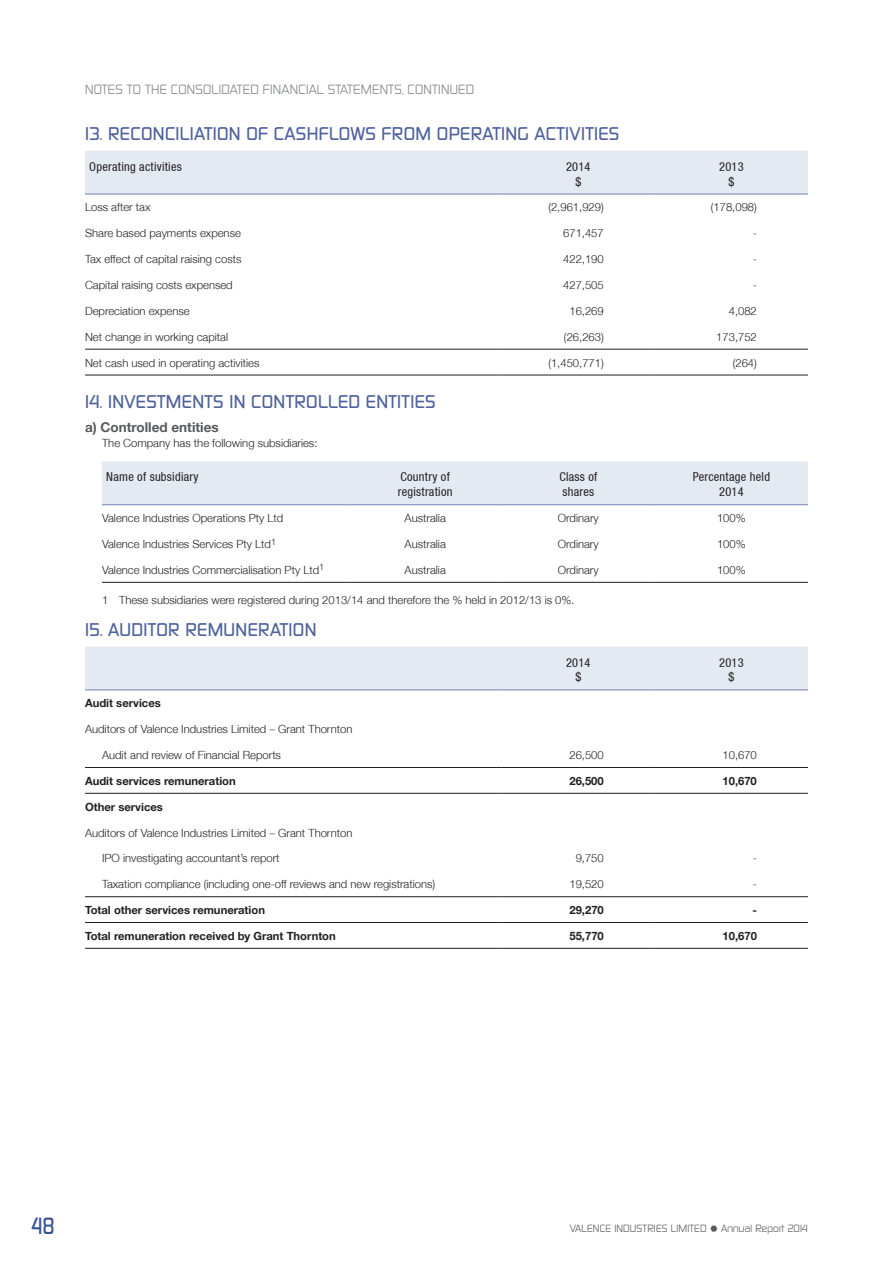
<style>
.page{position:relative;width:893px;height:1263px;background:#fff}
.page>*{position:absolute;margin:0;border:0;box-sizing:border-box;transform-origin:0 0}
.t1{font:500 21px "Sol Pro Cond";color:#385393}
.t2{font:500 16.5px "Sol Pro";letter-spacing:.02em;color:#4e619d}
.t3{font:700 13.5px "Helvetica Neue";color:#57585a}
.t4{font:condensed 12.3px/14.9px "Helvetica Neue";letter-spacing:.02em;color:#231f20;text-align:center}
.t5{font:12px "Sol Pro";letter-spacing:.02em;color:#808285}
.t6{font:300 11.25px "Helvetica Neue";color:#231f20}
.t7{font:700 11.25px "Helvetica Neue";color:#231f20}
.t8{font:9.3px "Sol Pro";letter-spacing:.02em;color:#57585a}
</style>
<div class="page">
<div style="left:85px;top:151px;width:723px;height:43px;background:#e4eaf2"></div>
<hr style="left:85px;top:194px;width:417px;height:1px;background:#7581b2">
<hr style="left:502px;top:194px;width:153px;height:1px;background:#7581b2">
<hr style="left:655px;top:194px;width:153px;height:1px;background:#7581b2">
<hr style="left:85px;top:349px;width:417px;height:1px;background:#231f20">
<hr style="left:502px;top:349px;width:153px;height:1px;background:#231f20">
<hr style="left:655px;top:349px;width:153px;height:1px;background:#231f20">
<hr style="left:85px;top:375px;width:417px;height:1px;background:#231f20">
<hr style="left:502px;top:375px;width:153px;height:1px;background:#231f20">
<hr style="left:655px;top:375px;width:153px;height:1px;background:#231f20">
<div style="left:102px;top:461px;width:706px;height:43px;background:#e4eaf2"></div>
<hr style="left:102px;top:504px;width:247px;height:1px;background:#7581b2">
<hr style="left:349px;top:504px;width:153px;height:1px;background:#7581b2">
<hr style="left:502px;top:504px;width:153px;height:1px;background:#7581b2">
<hr style="left:655px;top:504px;width:153px;height:1px;background:#7581b2">
<hr style="left:102px;top:582px;width:247px;height:1px;background:#231f20">
<hr style="left:349px;top:582px;width:153px;height:1px;background:#231f20">
<hr style="left:502px;top:582px;width:153px;height:1px;background:#231f20">
<hr style="left:655px;top:582px;width:153px;height:1px;background:#231f20">
<div style="left:85px;top:646px;width:723px;height:43px;background:#e4eaf2"></div>
<hr style="left:85px;top:922px;width:417px;height:1px;background:#231f20">
<hr style="left:502px;top:922px;width:153px;height:1px;background:#231f20">
<hr style="left:655px;top:922px;width:153px;height:1px;background:#231f20">
<hr style="left:85px;top:689px;width:417px;height:1px;background:#7581b2">
<hr style="left:502px;top:689px;width:153px;height:1px;background:#7581b2">
<hr style="left:655px;top:689px;width:153px;height:1px;background:#7581b2">
<hr style="left:85px;top:767px;width:417px;height:1px;background:#231f20">
<hr style="left:502px;top:767px;width:153px;height:1px;background:#231f20">
<hr style="left:655px;top:767px;width:153px;height:1px;background:#231f20">
<hr style="left:85px;top:793px;width:417px;height:1px;background:#231f20">
<hr style="left:502px;top:793px;width:153px;height:1px;background:#231f20">
<hr style="left:655px;top:793px;width:153px;height:1px;background:#231f20">
<hr style="left:85px;top:896px;width:417px;height:1px;background:#231f20">
<hr style="left:502px;top:896px;width:153px;height:1px;background:#231f20">
<hr style="left:655px;top:896px;width:153px;height:1px;background:#231f20">
<hr style="left:85px;top:948px;width:417px;height:1px;background:#231f20">
<hr style="left:502px;top:948px;width:153px;height:1px;background:#231f20">
<hr style="left:655px;top:948px;width:153px;height:1px;background:#231f20">
<p class="t5" style="left:85px;top:82px;width:390px">NOTES TO THE CONSOLIDATED FINANCIAL STATEMENTS, CONTINUED</p>
<h2 class="t2" style="left:85px;top:124px;width:536px">13. RECONCILIATION OF CASHFLOWS FROM OPERATING ACTIVITIES</h2>
<p class="t4" style="left:89px;top:159px;width:94px">Operating activities</p>
<p class="t4" style="left:566px;top:159px;width:26px">2014 $</p>
<p class="t4" style="left:719px;top:159px;width:26px">2013 $</p>
<p class="t6" style="left:85px;top:200px;width:67px">Loss after tax</p>
<p class="t6" style="left:548px;top:200px;width:57px">(2,961,929)</p>
<p class="t6" style="left:711px;top:200px;width:48px">(178,098)</p>
<p class="t6" style="left:85px;top:226px;width:157px">Share based payments expense</p>
<p class="t6" style="left:563px;top:226px;width:42px">671,457</p>
<p class="t6" style="left:753px;top:226px;width:6px">-</p>
<p class="t6" style="left:85px;top:252px;width:158px">Tax effect of capital raising costs</p>
<p class="t6" style="left:563px;top:252px;width:42px">422,190</p>
<p class="t6" style="left:753px;top:252px;width:6px">-</p>
<p class="t6" style="left:85px;top:278px;width:149px">Capital raising costs expensed</p>
<p class="t6" style="left:563px;top:278px;width:42px">427,505</p>
<p class="t6" style="left:753px;top:278px;width:6px">-</p>
<p class="t6" style="left:85px;top:304px;width:106px">Depreciation expense</p>
<p class="t6" style="left:569px;top:304px;width:36px">16,269</p>
<p class="t6" style="left:729px;top:304px;width:30px">4,082</p>
<p class="t6" style="left:85px;top:330px;width:145px">Net change in working capital</p>
<p class="t6" style="left:564px;top:330px;width:41px">(26,263)</p>
<p class="t6" style="left:716px;top:330px;width:42px">173,752</p>
<p class="t6" style="left:85px;top:356px;width:176px">Net cash used in operating activities</p>
<p class="t6" style="left:548px;top:356px;width:57px">(1,450,771)</p>
<p class="t6" style="left:733px;top:356px;width:26px">(264)</p>
<h2 class="t2" style="left:85px;top:391px;width:352px">14. INVESTMENTS IN CONTROLLED ENTITIES</h2>
<p class="t3" style="left:85px;top:418px;width:135px">a) Controlled entities</p>
<p class="t6" style="left:102px;top:436px;width:217px">The Company has the following subsidiaries:</p>
<p class="t4" style="left:106px;top:470px;width:94px">Name of subsidiary</p>
<p class="t4" style="left:398px;top:470px;width:56px;text-align:left">Country of registration</p>
<p class="t4" style="left:559px;top:470px;width:39px;text-align:left">Class of shares</p>
<p class="t4" style="left:693px;top:470px;width:79px">Percentage held<br>2014</p>
<p class="t6" style="left:102px;top:511px;width:183px">Valence Industries Operations Pty Ltd</p>
<p class="t6" style="left:405px;top:511px;width:43px">Australia</p>
<p class="t6" style="left:558px;top:511px;width:42px">Ordinary</p>
<p class="t6" style="left:717px;top:511px;width:30px">100%</p>
<p class="t6" style="left:102px;top:537px;width:175px">Valence Industries Services Pty Ltd<sup>1</sup></p>
<p class="t6" style="left:405px;top:537px;width:43px">Australia</p>
<p class="t6" style="left:558px;top:537px;width:42px">Ordinary</p>
<p class="t6" style="left:717px;top:537px;width:30px">100%</p>
<p class="t6" style="left:102px;top:563px;width:224px">Valence Industries Commercialisation Pty Ltd<sup>1</sup></p>
<p class="t6" style="left:405px;top:563px;width:43px">Australia</p>
<p class="t6" style="left:558px;top:563px;width:42px">Ordinary</p>
<p class="t6" style="left:717px;top:563px;width:30px">100%</p>
<p class="t6" style="left:102px;top:593px;width:474px">1 These subsidiaries were registered during 2013/14 and therefore the % held in 2012/13 is 0%.</p>
<h2 class="t2" style="left:85px;top:619px;width:233px">15. AUDITOR REMUNERATION</h2>
<p class="t4" style="left:566px;top:655px;width:26px">2014 $</p>
<p class="t4" style="left:719px;top:655px;width:26px">2013 $</p>
<p class="t7" style="left:85px;top:696px;width:77px">Audit services</p>
<p class="t6" style="left:85px;top:722px;width:269px">Auditors of Valence Industries Limited – Grant Thornton</p>
<p class="t6" style="left:102px;top:748px;width:180px">Audit and review of Financial Reports</p>
<p class="t6" style="left:569px;top:748px;width:36px">26,500</p>
<p class="t6" style="left:722px;top:748px;width:36px">10,670</p>
<p class="t7" style="left:85px;top:774px;width:152px">Audit services remuneration</p>
<p class="t7" style="left:569px;top:774px;width:36px">26,500</p>
<p class="t7" style="left:722px;top:774px;width:36px">10,670</p>
<p class="t7" style="left:85px;top:800px;width:79px">Other services</p>
<p class="t6" style="left:85px;top:826px;width:269px">Auditors of Valence Industries Limited – Grant Thornton</p>
<p class="t6" style="left:102px;top:851px;width:179px">IPO investigating accountant’s report</p>
<p class="t6" style="left:576px;top:851px;width:30px">9,750</p>
<p class="t6" style="left:753px;top:851px;width:6px">-</p>
<p class="t6" style="left:102px;top:877px;width:335px">Taxation compliance (including one-off reviews and new registrations)</p>
<p class="t6" style="left:569px;top:877px;width:36px">19,520</p>
<p class="t6" style="left:753px;top:877px;width:6px">-</p>
<p class="t7" style="left:85px;top:903px;width:181px">Total other services remuneration</p>
<p class="t7" style="left:569px;top:903px;width:36px">29,270</p>
<p class="t7" style="left:752px;top:903px;width:6px">-</p>
<p class="t7" style="left:85px;top:929px;width:252px">Total remuneration received by Grant Thornton</p>
<p class="t7" style="left:569px;top:929px;width:36px">55,770</p>
<p class="t7" style="left:722px;top:929px;width:36px">10,670</p>
<h1 class="t1" style="left:32px;top:1212px;width:24px">48</h1>
<p class="t8" style="left:570px;top:1222px;width:138px">VALENCE INDUSTRIES LIMITED</p>
<p class="t8" style="left:721px;top:1222px;width:88px">Annual Report 2014</p>
</div>
